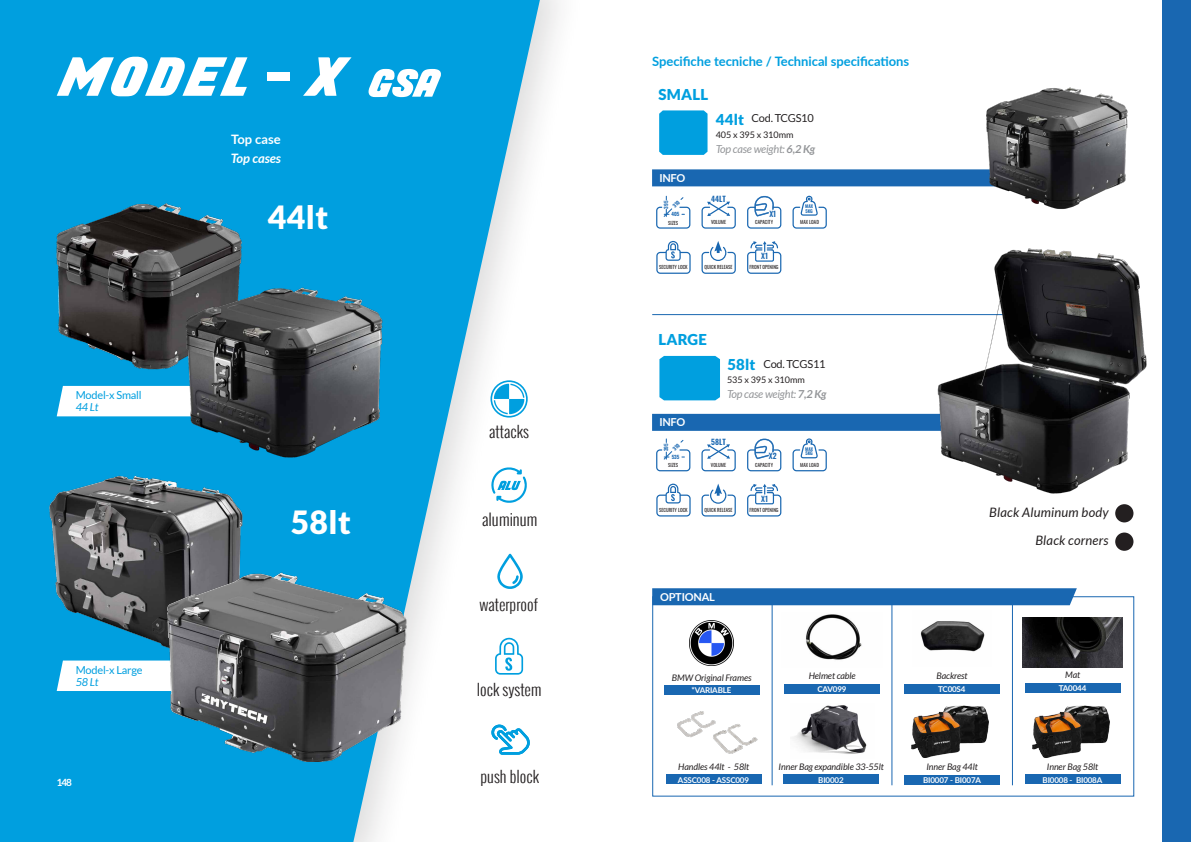
<style>
.page{position:relative;width:1191px;height:842px;background:#fff}
.page>*{position:absolute;margin:0;border:0;box-sizing:border-box;transform-origin:0 0}
.t1{font:900 32px "Lato";letter-spacing:.01em;color:#fff}
.t2{font:300 16.2px "Oswald";color:#231f20}
.t3{font:300 15.9px "Oswald";color:#231f20}
.t4{font:900 15px "Lato";letter-spacing:.01em;color:#009fdf}
.t5{font:700 13px "Lato";letter-spacing:-.005em;color:#009fdf}
.t6{font:italic 13px "Lato";letter-spacing:.015em;color:#231f20}
.t7{font:italic 700 13px "Lato";letter-spacing:-.005em;color:#fff}
.t8{font:700 13px "Lato";letter-spacing:-.005em;color:#fff}
.t9{font:italic 11px "Lato";letter-spacing:-.02em;color:#939598}
.t10{font:11px "Lato";letter-spacing:-.02em;color:#009fdf}
.t11{font:11px "Lato";letter-spacing:-.02em;color:#231f20}
.t12{font:700 11px "Lato";letter-spacing:-.02em;color:#fff}
.t13{font:italic 11px "Lato";letter-spacing:-.02em;color:#009fdf}
.t14{font:700 10px "Lato";color:#fff}
.t15{font:italic 9px "Lato";letter-spacing:-.01em;color:#231f20}
.t16{font:9px "Lato";color:#231f20}
.t17{font:700 8px "Lato";letter-spacing:-.02em;color:#fff}
.t18{font:600 7.7px "Oswald";color:#1967b1}
.t19{font:600 5.1px "Oswald";color:#1967b1}
.t20{font:4.9px "Oswald";color:#231f20}
.t21{font:600 4.6px/4.9px "Oswald";color:#1967b1}
.s1{font-weight:700}
</style>
<div class="page">
<svg style="left:0;top:0;width:540px;height:842px;fill:#009fdf"></svg>
<img style="left:6px;top:186px;width:295px;height:265px">
<img style="left:26px;top:475px;width:233px;height:189px">
<img style="left:17px;top:269px;width:410px;height:206px">
<img style="left:48px;top:555px;width:412px;height:206px">
<svg style="left:57px;top:57px;width:190px;height:39px"></svg>
<svg style="left:303px;top:57px;width:48px;height:39px"></svg>
<div style="left:267px;top:72px;width:23px;height:9px;background:#fff"></div>
<svg style="left:368px;top:69px;width:73px;height:28px"></svg>
<svg style="left:490px;top:380px;width:38px;height:38px"></svg>
<svg style="left:497px;top:553px;width:26px;height:36px"></svg>
<svg style="left:495px;top:637px;width:28px;height:38px"></svg>
<svg style="left:491px;top:723px;width:38px;height:32px"></svg>
<svg style="left:491px;top:467px;width:36px;height:36px"></svg>
<div style="left:1162px;top:0;width:29px;height:842px;background:#1967b1"></div>
<div style="left:659px;top:356px;width:61px;height:44px;background:#009fdf"></div>
<svg style="left:701px;top:202px;width:35px;height:27px"></svg>
<svg style="left:701px;top:444px;width:34px;height:27px"></svg>
<svg style="left:747px;top:196px;width:34px;height:33px"></svg>
<svg style="left:747px;top:439px;width:34px;height:32px"></svg>
<svg style="left:792px;top:196px;width:35px;height:33px"></svg>
<svg style="left:792px;top:438px;width:35px;height:33px"></svg>
<svg style="left:656px;top:241px;width:34px;height:33px"></svg>
<svg style="left:656px;top:483px;width:34px;height:33px"></svg>
<svg style="left:701px;top:241px;width:35px;height:33px"></svg>
<svg style="left:701px;top:484px;width:35px;height:32px"></svg>
<div style="left:652px;top:169px;width:313px;height:17px;background:#1967b1"></div>
<div style="left:652px;top:414px;width:232px;height:17px;background:#1967b1"></div>
<svg style="left:659px;top:110px;width:48px;height:45px;background:#06a1df"></svg>
<svg style="left:652px;top:314px;width:232px;height:1px"></svg>
<img style="left:965px;top:87px;width:163px;height:122px">
<img style="left:884px;top:248px;width:263px;height:246px">
<div style="left:1114px;top:531px;width:20px;height:21px;background:#231f20;border-radius:50%"></div>
<div style="left:1113px;top:530px;width:22px;height:23px;border:2px solid #fff;border-radius:50%"></div>
<div style="left:1114px;top:503px;width:20px;height:20px;background:#231f20;border-radius:50%"></div>
<div style="left:1113px;top:502px;width:22px;height:22px;border:2px solid #fff;border-radius:50%"></div>
<img style="left:689px;top:620px;width:45px;height:45px">
<div style="left:652px;top:588px;width:424px;height:17px;background:#1967b1"></div>
<div style="left:664px;top:685px;width:95px;height:10px;background:#1967b1"></div>
<hr style="left:771px;top:600px;width:1px;height:185px;background:#1967b1">
<hr style="left:891px;top:600px;width:1px;height:185px;background:#1967b1">
<hr style="left:1012px;top:600px;width:1px;height:185px;background:#1967b1">
<div style="left:784px;top:684px;width:95px;height:10px;background:#1967b1"></div>
<img style="left:806px;top:614px;width:56px;height:46px">
<img style="left:920px;top:621px;width:65px;height:31px">
<div style="left:783px;top:775px;width:95px;height:9px;background:#1967b1"></div>
<img style="left:793px;top:705px;width:74px;height:49px">
<div style="left:1025px;top:683px;width:95px;height:10px;background:#1967b1"></div>
<svg style="left:1022px;top:617px;width:101px;height:1px"></svg>
<div style="left:1025px;top:775px;width:95px;height:9px;background:#1967b1"></div>
<img style="left:1032px;top:705px;width:78px;height:53px">
<div style="left:666px;top:775px;width:95px;height:9px;background:#1967b1"></div>
<img style="left:677px;top:711px;width:81px;height:43px">
<div style="left:904px;top:684px;width:95px;height:10px;background:#1967b1"></div>
<div style="left:904px;top:775px;width:95px;height:10px;background:#1967b1"></div>
<img style="left:911px;top:705px;width:78px;height:53px">
<svg style="left:747px;top:484px;width:34px;height:32px"></svg>
<svg style="left:747px;top:241px;width:34px;height:33px"></svg>
<img style="left:1022px;top:618px;width:101px;height:49px">
<svg style="left:656px;top:196px;width:34px;height:33px"></svg>
<svg style="left:656px;top:438px;width:34px;height:33px"></svg>
<h3 class="t10" style="left:76px;top:389px;width:67px">Model-x Small</h3>
<h3 class="t13" style="left:76px;top:401px;width:24px">44 Lt</h3>
<h3 class="t10" style="left:76px;top:663px;width:68px">Model-x Large</h3>
<h3 class="t13" style="left:76px;top:675px;width:24px">58 Lt</h3>
<h3 class="t14" style="left:57px;top:774px;width:17px">148</h3>
<h3 class="t8" style="left:231px;top:129px;width:51px">Top case</h3>
<h3 class="t7" style="left:231px;top:151px;width:52px">Top cases</h3>
<h1 class="t1" style="left:268px;top:199px;width:62px">44lt</h1>
<h1 class="t1" style="left:291px;top:503px;width:62px">58lt</h1>
<h3 class="t5" style="left:652px;top:52px;width:259px">Specifiche tecniche / Technical specifications</h3>
<h3 class="t4" style="left:658px;top:86px;width:51px">SMALL</h3>
<h3 class="t4" style="left:716px;top:111px;width:30px">44lt</h3>
<h3 class="t11" style="left:751px;top:112px;width:64px">Cod. TCGS10</h3>
<h3 class="t16" style="left:715px;top:130px;width:79px">405 x 395 x 310mm</h3>
<h3 class="t9" style="left:715px;top:143px;width:101px">Top case weight: <span class="s1">6,2 Kg</span></h3>
<h3 class="t12" style="left:659px;top:170px;width:28px">INFO</h3>
<p class="t19" style="left:661px;top:209px;width:9px;rotate:-90deg">395</p>
<p class="t19" style="left:671px;top:210px;width:9px">405</p>
<h3 class="t18" style="left:711px;top:192px;width:16px">44LT</h3>
<h3 class="t18" style="left:769px;top:207px;width:8px">X1</h3>
<p class="t21" style="left:805px;top:203px;width:9px">MAX<br>5KG</p>
<p class="t20" style="left:668px;top:218px;width:11px">SIZES</p>
<p class="t20" style="left:711px;top:218px;width:17px">VOLUME</p>
<p class="t20" style="left:755px;top:218px;width:19px">CAPACITY</p>
<p class="t20" style="left:800px;top:218px;width:20px">MAX LOAD</p>
<h3 class="t18" style="left:761px;top:249px;width:8px">X1</h3>
<p class="t20" style="left:659px;top:263px;width:30px">SECURITY LOCK</p>
<p class="t20" style="left:704px;top:263px;width:29px">QUICK RELEASE</p>
<p class="t20" style="left:749px;top:263px;width:30px">FRONT OPENING</p>
<h3 class="t4" style="left:658px;top:331px;width:50px">LARGE</h3>
<h3 class="t4" style="left:727px;top:355px;width:30px">58lt</h3>
<h3 class="t11" style="left:763px;top:357px;width:64px">Cod. TCGS11</h3>
<h3 class="t16" style="left:727px;top:375px;width:79px">535 x 395 x 310mm</h3>
<h3 class="t9" style="left:727px;top:388px;width:101px">Top case weight: <span class="s1">7,2 Kg</span></h3>
<h3 class="t3" style="left:489px;top:420px;width:41px">attacks</h3>
<h3 class="t12" style="left:659px;top:414px;width:28px">INFO</h3>
<p class="t19" style="left:661px;top:451px;width:9px;rotate:-90deg">395</p>
<p class="t19" style="left:671px;top:452px;width:9px">535</p>
<h3 class="t18" style="left:711px;top:435px;width:16px">58LT</h3>
<h3 class="t18" style="left:769px;top:449px;width:9px">X2</h3>
<p class="t21" style="left:805px;top:446px;width:9px">MAX<br>5KG</p>
<p class="t20" style="left:668px;top:461px;width:11px">SIZES</p>
<p class="t20" style="left:711px;top:460px;width:17px">VOLUME</p>
<p class="t20" style="left:755px;top:460px;width:19px">CAPACITY</p>
<p class="t20" style="left:800px;top:460px;width:20px">MAX LOAD</p>
<h3 class="t18" style="left:761px;top:492px;width:8px">X1</h3>
<h2 class="t2" style="left:482px;top:507px;width:57px">aluminum</h2>
<p class="t20" style="left:659px;top:505px;width:30px">SECURITY LOCK</p>
<p class="t20" style="left:704px;top:505px;width:29px">QUICK RELEASE</p>
<p class="t20" style="left:749px;top:505px;width:30px">FRONT OPENING</p>
<h3 class="t6" style="left:989px;top:505px;width:121px">Black Aluminum body</h3>
<h3 class="t6" style="left:1035px;top:533px;width:75px">Black corners</h3>
<h3 class="t3" style="left:479px;top:593px;width:60px">waterproof</h3>
<h3 class="t12" style="left:660px;top:589px;width:56px">OPTIONAL</h3>
<h3 class="t3" style="left:477px;top:677px;width:66px">lock system</h3>
<h3 class="t15" style="left:672px;top:672px;width:81px">BMW Original Frames</h3>
<h3 class="t15" style="left:808px;top:671px;width:49px">Helmet cable</h3>
<h3 class="t17" style="left:817px;top:683px;width:31px">CAV099</h3>
<h3 class="t17" style="left:691px;top:684px;width:41px">*VARIABLE</h3>
<h3 class="t15" style="left:936px;top:671px;width:33px">Backrest</h3>
<h3 class="t17" style="left:938px;top:683px;width:29px">TC00S4</h3>
<h3 class="t15" style="left:1065px;top:670px;width:17px">Mat</h3>
<h3 class="t17" style="left:1058px;top:682px;width:29px">TA0044</h3>
<h3 class="t3" style="left:480px;top:764px;width:60px">push block</h3>
<h3 class="t15" style="left:678px;top:761px;width:73px">Handles 44lt - 58lt</h3>
<h3 class="t17" style="left:678px;top:774px;width:73px">ASSC008 - ASSC009</h3>
<h3 class="t15" style="left:778px;top:761px;width:107px">Inner Bag expandible 33-55lt</h3>
<h3 class="t17" style="left:818px;top:774px;width:27px">BI0002</h3>
<h3 class="t15" style="left:926px;top:762px;width:53px">Inner Bag 44lt</h3>
<h3 class="t17" style="left:923px;top:774px;width:59px">BI0007 - BI007A</h3>
<h3 class="t15" style="left:1047px;top:761px;width:53px">Inner Bag 58lt</h3>
<h3 class="t17" style="left:1042px;top:774px;width:61px">BI0008 - BI008A</h3>
</div>
